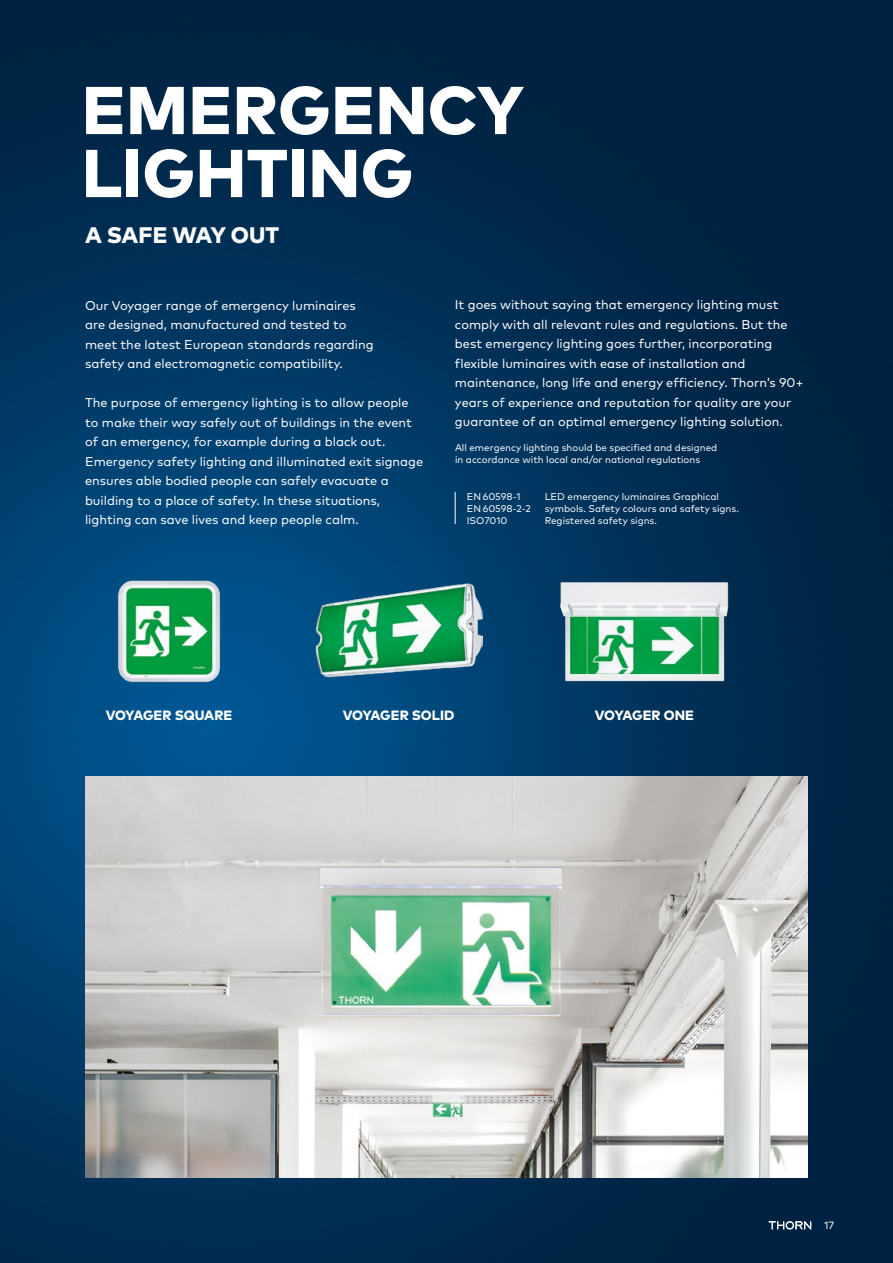
<style>
.page{position:relative;width:893px;height:1263px;background:#fff}
.page>*{position:absolute;margin:0;border:0;box-sizing:border-box;transform-origin:0 0}
.t1{font:800 67.5px/63px "Mark Pro";letter-spacing:.005em;color:#fff}
.t2{font:800 22.5px "Mark Pro";letter-spacing:.005em;color:#fff}
.t3{font:800 13.5px "Mark Pro";color:#fff}
.t4{font:12.75px/19.5px "Mark Pro";color:#fff}
.t5{font:10.5px "Mark Pro";color:#fff}
.t6{font:9.75px/12px "Mark Pro";color:#fff}
</style>
<div class="page">
<img style="left:0;top:0;width:893px;height:1263px">
<img style="left:114px;top:576px;width:110px;height:110px">
<img style="left:315px;top:574px;width:167px;height:114px">
<img style="left:549px;top:572px;width:191px;height:119px">
<img style="left:85px;top:776px;width:723px;height:402px">
<hr style="left:455px;top:492px;width:1px;height:32px;background:#fff">
<svg style="left:769px;top:1221px;width:42px;height:8px"></svg>
<h1 class="t1" style="left:82px;top:73px;width:444px">EMERGENCY<br>LIGHTING</h1>
<h2 class="t2" style="left:85px;top:218px;width:196px">A SAFE WAY OUT</h2>
<p class="t4" style="left:85px;top:294px;width:290px">Our Voyager range of emergency luminaires are designed, manufactured and tested to meet the latest European standards regarding safety and electromagnetic compatibility.</p>
<p class="t4" style="left:85px;top:392px;width:340px">The purpose of emergency lighting is to allow people to make their way safely out of buildings in the event of an emergency, for example during a black out.<br>Emergency safety lighting and illuminated exit signage ensures able bodied people can safely evacuate a building to a place of safety. In these situations, lighting can save lives and keep people calm.</p>
<p class="t4" style="left:455px;top:294px;width:350px">It goes without saying that emergency lighting must comply with all relevant rules and regulations. But the best emergency lighting goes further, incorporating flexible luminaires with ease of installation and maintenance, long life and energy efficiency. Thorn’s 90+ years of experience and reputation for quality are your guarantee of an optimal emergency lighting solution.</p>
<p class="t6" style="left:455px;top:440px;width:264px">All emergency lighting should be specified and designed in accordance with local and/or national regulations</p>
<p class="t6" style="left:467px;top:489px;width:66px">EN 60598-1<br>EN 60598-2-2<br>ISO7010</p>
<p class="t6" style="left:545px;top:489px;width:196px">LED emergency luminaires Graphical symbols. Safety colours and safety signs.<br>Registered safety signs.</p>
<p class="t3" style="left:106px;top:705px;width:128px">VOYAGER SQUARE</p>
<p class="t3" style="left:343px;top:705px;width:113px">VOYAGER SOLID</p>
<p class="t3" style="left:595px;top:705px;width:101px">VOYAGER ONE</p>
<p class="t5" style="left:824px;top:1218px;width:12px">17</p>
</div>
